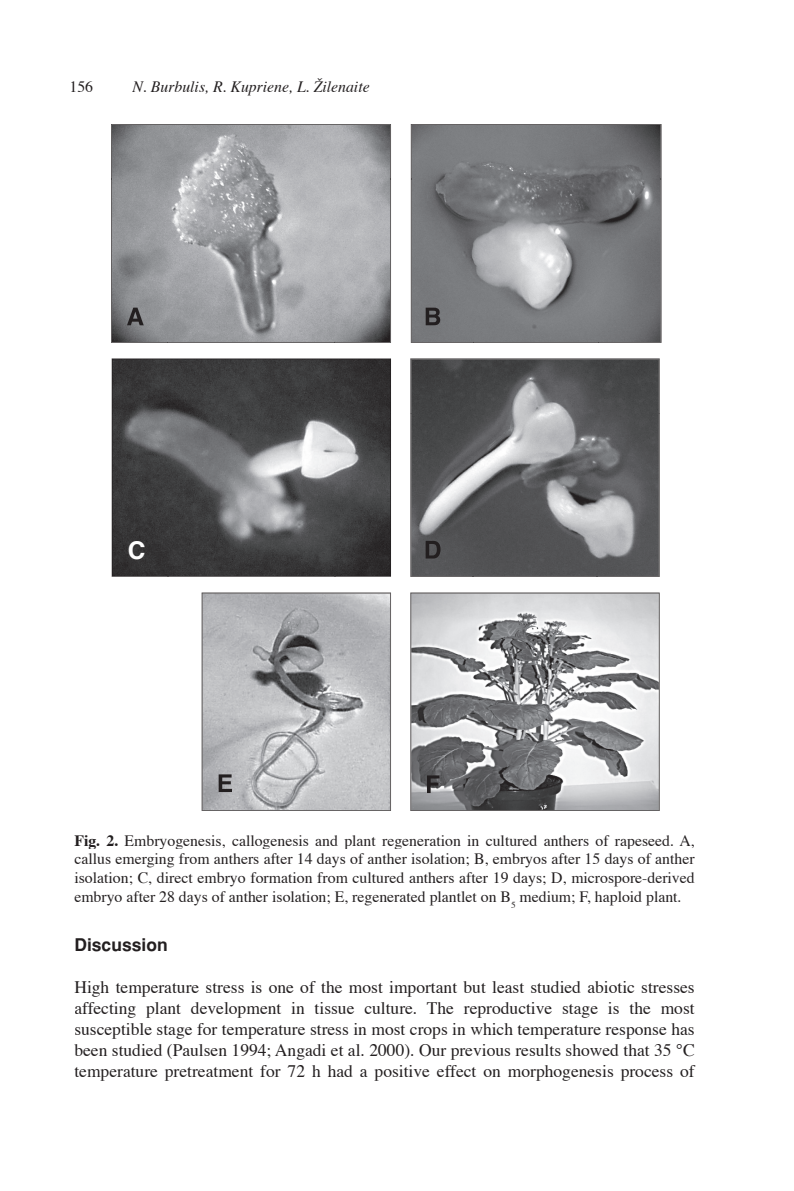
<style>
.page{position:relative;width:794px;height:1191px;background:#fff}
.page>*{position:absolute;margin:0;border:0;box-sizing:border-box;transform-origin:0 0}
.t1{font:700 24.5px "Helvetica";color:#fff}
.t2{font:17.5px/21px "Times";color:#231f20;text-align:justify}
.t3{font:700 17.5px "Lat Helvetica";color:#231f20}
.t4{font:15.75px/18.9px "Times";color:#231f20;text-align:justify}
.t5{font:italic 15.75px "Times";color:#231f20}
.s1{font-weight:700}
</style>
<div class="page">
<svg style="left:111px;top:124px;width:280px;height:219px;background:#a7a9ac"></svg>
<img style="left:111px;top:124px;width:279px;height:55px">
<img style="left:111px;top:179px;width:56px;height:163px">
<img style="left:334px;top:179px;width:56px;height:163px">
<img style="left:167px;top:288px;width:168px;height:54px">
<svg style="left:411px;top:179px;width:250px;height:164px;background:#939497"></svg>
<img style="left:411px;top:124px;width:250px;height:55px">
<img style="left:411px;top:179px;width:63px;height:163px">
<img style="left:598px;top:179px;width:63px;height:163px">
<img style="left:473px;top:288px;width:126px;height:54px">
<svg style="left:112px;top:358px;width:279px;height:219px;background:#7a7b7d"></svg>
<img style="left:112px;top:359px;width:278px;height:55px">
<img style="left:112px;top:413px;width:56px;height:163px">
<img style="left:334px;top:413px;width:56px;height:163px">
<img style="left:168px;top:522px;width:167px;height:54px">
<svg style="left:410px;top:358px;width:249px;height:219px;background:#848587"></svg>
<img style="left:411px;top:359px;width:248px;height:55px">
<img style="left:411px;top:413px;width:62px;height:163px">
<img style="left:597px;top:413px;width:62px;height:163px">
<img style="left:472px;top:522px;width:125px;height:54px">
<svg style="left:202px;top:592px;width:189px;height:219px;background:#b2b3b6"></svg>
<svg style="left:410px;top:592px;width:249px;height:219px"></svg>
<img style="left:127px;top:308px;width:17px;height:17px">
<img style="left:426px;top:308px;width:14px;height:17px">
<img style="left:425px;top:541px;width:15px;height:17px">
<img style="left:219px;top:774px;width:13px;height:18px">
<img style="left:427px;top:775px;width:12px;height:18px">
<p class="t4" style="left:69px;top:78px;width:25px">156</p>
<p class="t5" style="left:132px;top:77px;width:239px">N. Burbulis, R. Kupriene, L. Žilenaite</p>
<h1 class="t1" style="left:128px;top:533px;width:19px">C</h1>
<p class="t4" style="left:74px;top:831px;width:622px"><span class="s1">Fig. 2.</span> Embryogenesis, callogenesis and plant regeneration in cultured anthers of rapeseed. A, callus emerging from anthers after 14 days of anther isolation; B, embryos after 15 days of anther isolation; C, direct embryo formation from cultured anthers after 19 days; D, microspore-derived embryo after 28 days of anther isolation; E, regenerated plantlet on B<sub>5</sub> medium; F, haploid plant.</p>
<p class="t3" style="left:74px;top:934px;width:95px">Discussion</p>
<p class="t2" style="left:74px;top:977px;width:622px">High temperature stress is one of the most important but least studied abiotic stresses affecting plant development in tissue culture. The reproductive stage is the most susceptible stage for temperature stress in most crops in which temperature response has been studied (Paulsen 1994; Angadi et al. 2000). Our previous results showed that 35 °C temperature pretreatment for 72 h had a positive effect on morphogenesis process of</p>
</div>
